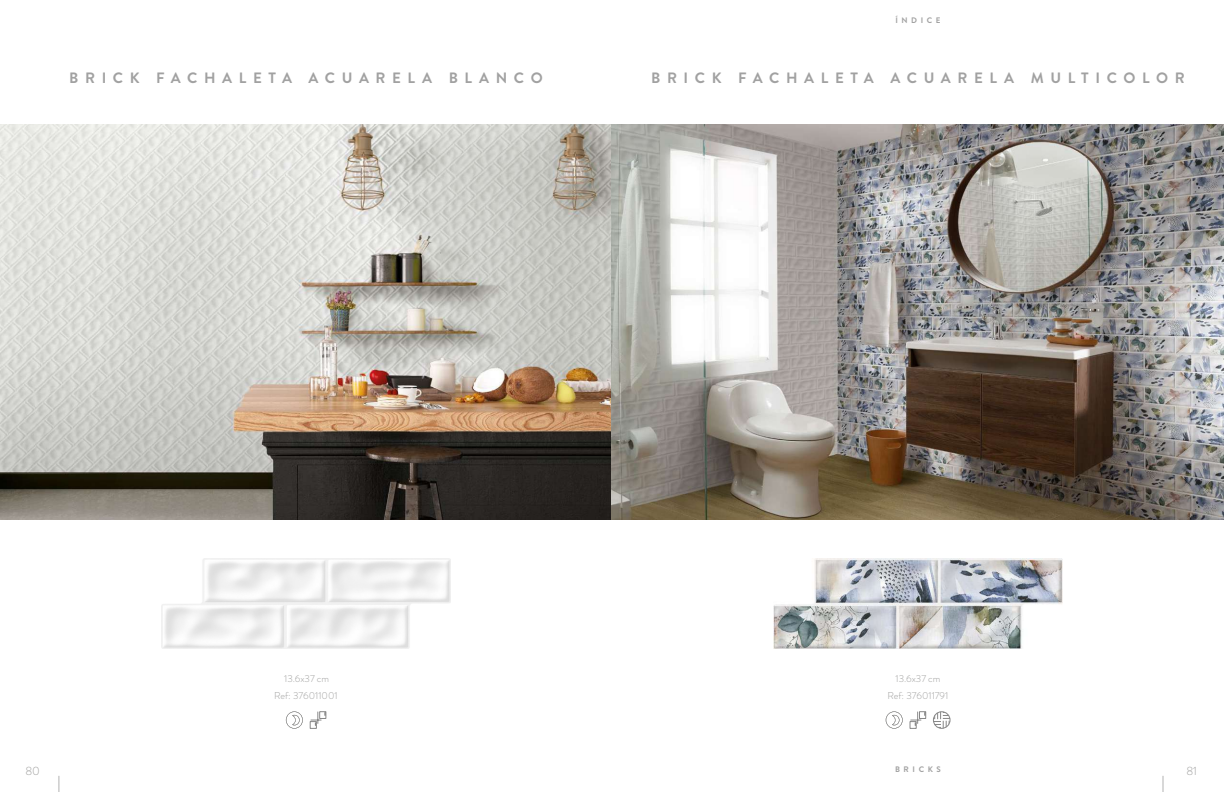
<style>
.page{position:relative;width:1224px;height:792px;background:#fff}
.page>*{position:absolute;margin:0;border:0;box-sizing:border-box;transform-origin:0 0}
.t1{font:700 15px "Brandon Grotesque";letter-spacing:.44em;color:#a1a1a1}
.t2{font:300 12px "Brandon Grotesque";color:#a0a09f}
.t3{font:300 10px/16.6px "Brandon Grotesque";color:#a0a09f;text-align:center}
.t4{font:700 8px "Brandon Grotesque";letter-spacing:.45em;color:#a1a1a1}
</style>
<div class="page">
<svg style="left:59px;top:776px;width:1px;height:16px"></svg>
<svg style="left:1163px;top:776px;width:1px;height:16px"></svg>
<img style="left:0;top:125px;width:1224px;height:394px">
<img style="left:161px;top:559px;width:290px;height:90px">
<svg style="left:310px;top:711px;width:16px;height:18px"></svg>
<svg style="left:286px;top:711px;width:17px;height:18px"></svg>
<img style="left:773px;top:559px;width:290px;height:90px">
<svg style="left:910px;top:711px;width:16px;height:18px"></svg>
<svg style="left:886px;top:711px;width:17px;height:18px"></svg>
<svg style="left:933px;top:712px;width:17px;height:16px"></svg>
<div style="left:933px;top:711px;width:17px;height:18px;border:1px solid #878787;border-radius:50%"></div>
<p class="t1" style="left:69px;top:67px;width:475px">BRICK FACHALETA ACUARELA BLANCO</p>
<p class="t4" style="left:895px;top:14px;width:47px">ÍNDICE</p>
<p class="t1" style="left:651px;top:67px;width:535px">BRICK FACHALETA ACUARELA MULTICOLOR</p>
<p class="t3" style="left:274px;top:670px;width:65px">13.6x37 cm<br>Ref: 376011001</p>
<p class="t3" style="left:888px;top:670px;width:62px">13.6x37 cm<br>Ref: 376011791</p>
<p class="t4" style="left:895px;top:764px;width:47px">BRICKS</p>
<p class="t2" style="left:25px;top:763px;width:16px">80</p>
<p class="t2" style="left:1186px;top:763px;width:12px">81</p>
</div>
